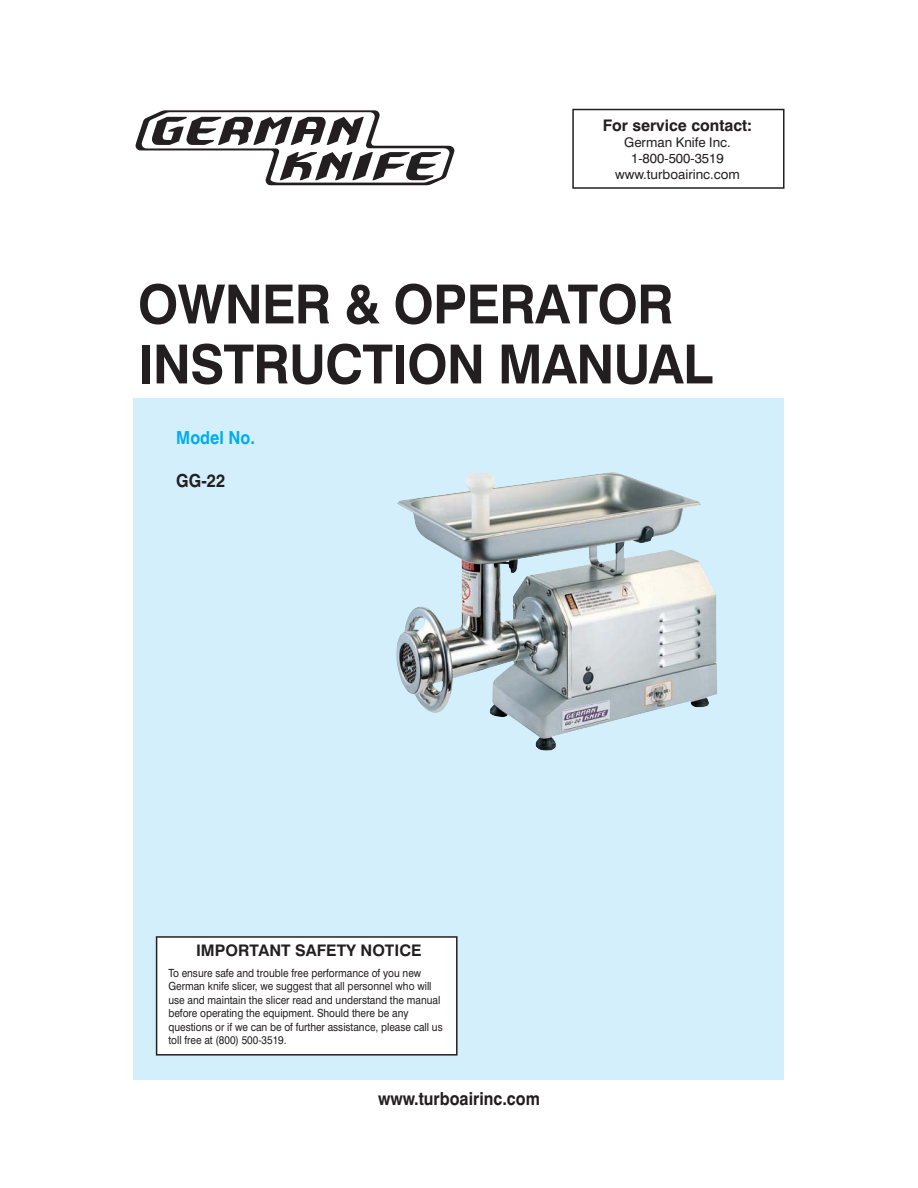
<style>
.page{position:relative;width:918px;height:1188px;background:#fff}
.page>*{position:absolute;margin:0;border:0;box-sizing:border-box;transform-origin:0 0}
.t1{font:700 54px/60px "Swiss 721 BT";letter-spacing:-.015em;color:#231f20;scale:.95 1}
.t2{font:700 18px "Swiss 721 BT";color:#231f20;scale:.9 1}
.t3{font:700 18px "Swiss 721 BT";color:#00aeef;scale:.9 1}
.t4{font:700 15.9px "Swiss 721 BT";color:#231f20}
.t5{font:13.35px/15.9px "Swiss 721 BT";color:#231f20;text-align:center}
.t6{font:11.25px/13.5px "Swiss 721 BT";color:#231f20;scale:.9 1}
</style>
<div class="page">
<div style="left:134px;top:398px;width:650px;height:682px;background:#d4effc"></div>
<svg style="left:572px;top:109px;width:213px;height:80px"></svg>
<div style="left:156px;top:936px;width:302px;height:120px;background:#fff"></div>
<svg style="left:135px;top:110px;width:320px;height:76px"></svg>
<img style="left:396px;top:472px;width:267px;height:279px">
<img style="left:663px;top:489px;width:54px;height:219px">
<h3 class="t4" style="left:603px;top:116px;width:151px">For service contact:</h3>
<p class="t5" style="left:615px;top:135px;width:126px">German Knife Inc.<br>1-800-500-3519 www.turboairinc.com</p>
<h1 class="t1" style="left:138px;top:275px;width:607px">OWNER &amp; OPERATOR<br>INSTRUCTION MANUAL</h1>
<h2 class="t3" style="left:176px;top:427px;width:89px">Model No.</h2>
<h2 class="t2" style="left:176px;top:470px;width:56px">GG-22</h2>
<h3 class="t4" style="left:196px;top:942px;width:227px">IMPORTANT SAFETY NOTICE</h3>
<p class="t6" style="left:168px;top:967px;width:306px">To ensure safe and trouble free performance of you new German knife slicer, we suggest that all personnel who will use and maintain the slicer read and understand the manual before operating the equipment. Should there be any questions or if we can be of further assistance, please call us toll free at (800) 500-3519.</p>
<h2 class="t2" style="left:378px;top:1089px;width:181px">www.turboairinc.com</h2>
</div>
